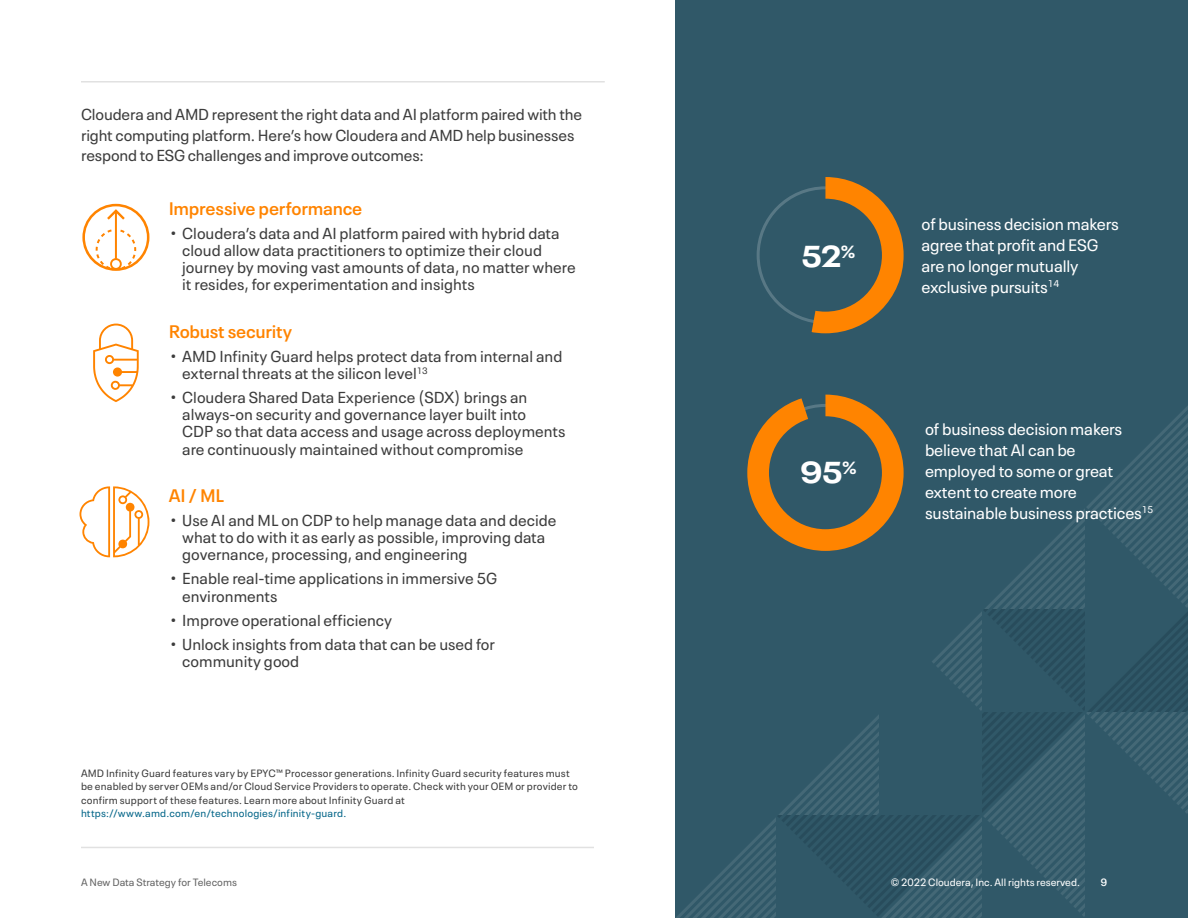
<style>
.page{position:relative;width:1188px;height:918px;background:#fff}
.page>*{position:absolute;margin:0;border:0;box-sizing:border-box;transform-origin:0 0}
.t1{font:700 expanded 30px "Neue Plak";color:#fff}
.t2{font:600 18px "Neue Plak Text";letter-spacing:-.015em;color:#ff8400}
.t3{font:16.5px/21px "Neue Plak Text";letter-spacing:-.01em;color:#fff}
.t4{font:15.75px/17.2px "Neue Plak Text";color:#3c3c3c}
.t5{font:10.5px/13.5px "Neue Plak Text";letter-spacing:.015em;color:#3c3c3c}
.t6{font:10.5px "Neue Plak Text";letter-spacing:.015em;color:#036588}
.t7{font:10.5px "Neue Plak Text";color:#fff}
.t8{font:10.5px "Neue Plak Text";color:#646464}
.t9{font:600 10.5px "Neue Plak Text";color:#fff}
</style>
<div class="page">
<div style="left:675px;top:0;width:513px;height:918px;background:#305868"></div>
<svg style="left:82px;top:204px;width:67px;height:67px"></svg>
<svg style="left:93px;top:324px;width:46px;height:78px"></svg>
<svg style="left:80px;top:486px;width:69px;height:71px"></svg>
<svg style="left:676px;top:395px;width:512px;height:523px"></svg>
<svg style="left:756px;top:177px;width:148px;height:156px"></svg>
<hr style="left:81px;top:847px;width:513px;height:1px;background:#e1e1e1">
<hr style="left:81px;top:81px;width:524px;height:1px;background:#e1e1e1">
<p class="t4" style="left:81px;top:103px;width:502px;line-height:20.2px">Cloudera and AMD represent the right data and AI platform paired with the right computing platform. Here’s how Cloudera and AMD help businesses respond to ESG challenges and improve outcomes:</p>
<p class="t2" style="left:169px;top:194px;width:195px">Impressive performance</p>
<p class="t4" style="left:182px;top:223px;width:395px;text-indent:-12px">• Cloudera’s data and AI platform paired with hybrid data cloud allow data practitioners to optimize their cloud journey by moving vast amounts of data, no matter where it resides, for experimentation and insights</p>
<p class="t2" style="left:169px;top:317px;width:125px">Robust security</p>
<p class="t4" style="left:182px;top:346px;width:382px;text-indent:-12px">• AMD Infinity Guard helps protect data from internal and external threats at the silicon level<sup>13</sup></p>
<p class="t4" style="left:182px;top:387px;width:385px;text-indent:-12px">• Cloudera Shared Data Experience (SDX) brings an always-on security and governance layer built into<br>CDP so that data access and usage across deployments are continuously maintained without compromise</p>
<p class="t2" style="left:169px;top:481px;width:57px">AI / ML</p>
<p class="t4" style="left:182px;top:510px;width:376px;text-indent:-12px">• Use AI and ML on CDP to help manage data and decide what to do with it as early as possible, improving data governance, processing, and engineering</p>
<p class="t4" style="left:182px;top:569px;width:317px;text-indent:-12px">• Enable real-time applications in immersive 5G environments</p>
<p class="t4" style="left:170px;top:610px;width:223px">• Improve operational efficiency</p>
<p class="t4" style="left:182px;top:634px;width:314px;text-indent:-12px">• Unlock insights from data that can be used for community good</p>
<p class="t5" style="left:81px;top:765px;width:499px">AMD Infinity Guard features vary by EPYC™ Processor generations. Infinity Guard security features must be enabled by server OEMs and/or Cloud Service Providers to operate. Check with your OEM or provider to confirm support of these features. Learn more about Infinity Guard at</p>
<p class="t6" style="left:81px;top:805px;width:267px">https://www.amd.com/en/technologies/infinity-guard.</p>
<h1 class="t1" style="left:802px;top:232px;width:55px">52<sup>%</sup></h1>
<h1 class="t1" style="left:801px;top:447px;width:57px">95<sup>%</sup></h1>
<p class="t3" style="left:921px;top:212px;width:199px">of business decision makers agree that profit and ESG are no longer mutually exclusive pursuits<sup>14</sup></p>
<p class="t3" style="left:925px;top:417px;width:230px">of business decision makers believe that AI can be<br>employed to some or great extent to create more sustainable business practices<sup>15</sup></p>
<p class="t8" style="left:81px;top:874px;width:157px">A New Data Strategy for Telecoms</p>
<p class="t7" style="left:891px;top:874px;width:191px">© 2022 Cloudera, Inc. All rights reserved.</p>
<p class="t9" style="left:1101px;top:874px;width:8px">9</p>
</div>
